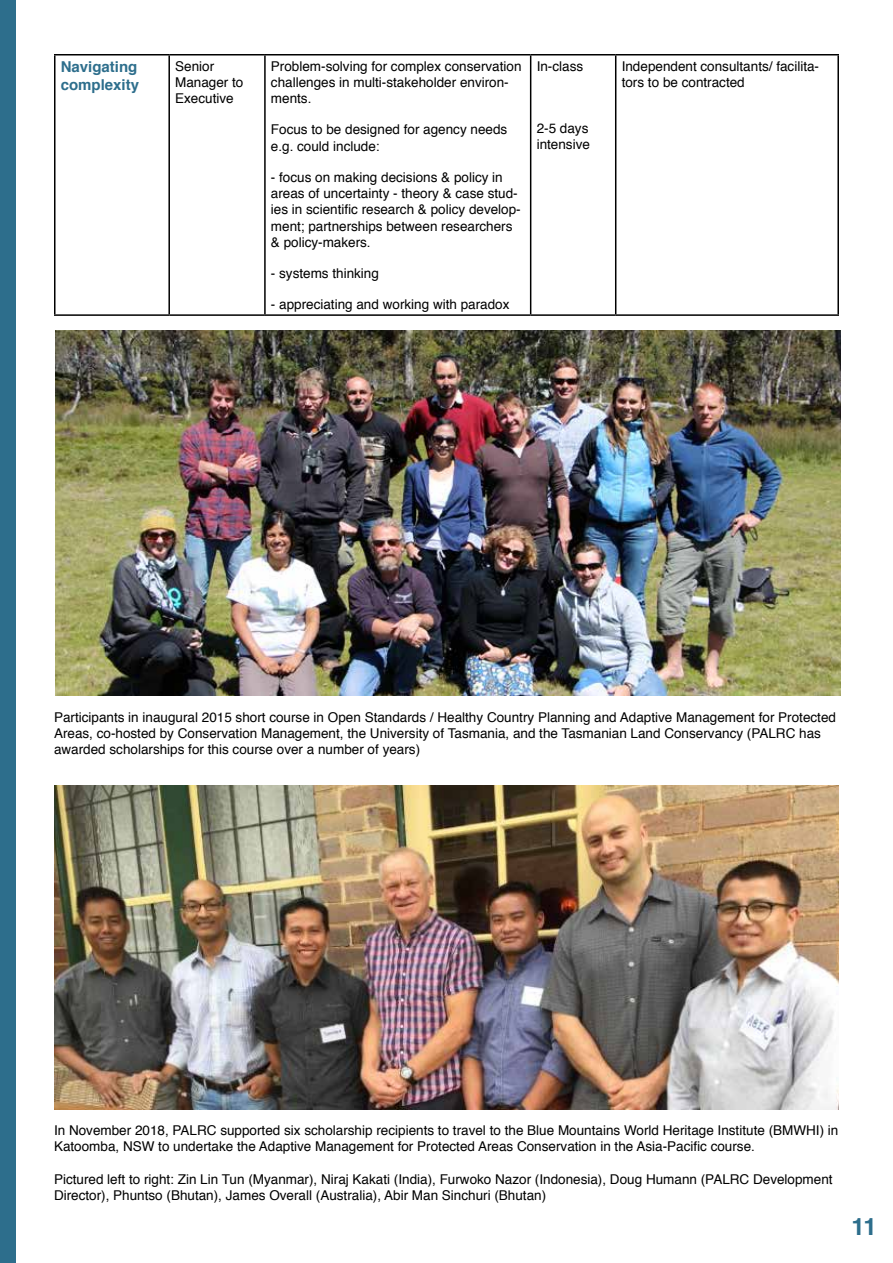
<style>
.page{position:relative;width:893px;height:1263px;background:#fff}
.page>*{position:absolute;margin:0;border:0;box-sizing:border-box;transform-origin:0 0}
.t1{font:700 24px "Helvetica";color:#2d6e8c}
.t2{font:700 15px/18px "Helvetica";color:#2d6e8c}
.t3{font:13.5px/16.2px "Helvetica";color:#000}
</style>
<div class="page">
<hr style="left:54px;top:54px;width:115px;height:2px;background:#000">
<hr style="left:54px;top:56px;width:2px;height:258px;background:#000">
<hr style="left:169px;top:54px;width:96px;height:2px;background:#000">
<hr style="left:168px;top:56px;width:2px;height:258px;background:#000">
<hr style="left:265px;top:54px;width:266px;height:2px;background:#000">
<hr style="left:264px;top:56px;width:2px;height:258px;background:#000">
<hr style="left:531px;top:54px;width:85px;height:2px;background:#000">
<hr style="left:530px;top:56px;width:1px;height:258px;background:#000">
<hr style="left:616px;top:54px;width:223px;height:2px;background:#000">
<hr style="left:615px;top:56px;width:1px;height:258px;background:#000">
<hr style="left:837px;top:56px;width:2px;height:258px;background:#000">
<hr style="left:54px;top:314px;width:115px;height:2px;background:#000">
<hr style="left:169px;top:314px;width:96px;height:2px;background:#000">
<hr style="left:265px;top:314px;width:266px;height:2px;background:#000">
<hr style="left:531px;top:314px;width:85px;height:2px;background:#000">
<hr style="left:616px;top:314px;width:223px;height:2px;background:#000">
<div style="left:0;top:0;width:16px;height:1263px;background:#2d6e8c"></div>
<img style="left:56px;top:330px;width:785px;height:365px">
<img style="left:54px;top:785px;width:785px;height:324px">
<p class="t2" style="left:61px;top:58px;width:80px">Navigating complexity</p>
<p class="t3" style="left:175px;top:58px;width:70px">Senior<br>Manager to<br>Executive</p>
<p class="t3" style="left:271px;top:58px;width:252px">Problem-solving for complex conservation challenges in multi-stakeholder environ&shy;ments.</p>
<p class="t3" style="left:271px;top:122px;width:238px">Focus to be designed for agency needs e.g. could include:</p>
<p class="t3" style="left:271px;top:169px;width:251px">- focus on making decisions &amp; policy in areas of uncertainty - theory &amp; case stud&shy;ies in scientific research &amp; policy develop&shy;ment; partnerships between researchers &amp; policy-makers.</p>
<p class="t3" style="left:271px;top:265px;width:110px">- systems thinking</p>
<p class="t3" style="left:271px;top:297px;width:240px">- appreciating and working with paradox</p>
<p class="t3" style="left:537px;top:58px;width:48px">In-class</p>
<p class="t3" style="left:537px;top:121px;width:55px">2-5 days intensive</p>
<p class="t3" style="left:622px;top:58px;width:199px">Independent consultants/ facilita&shy;tors to be contracted</p>
<p class="t3" style="left:54px;top:709px;width:783px">Participants in inaugural 2015 short course in Open Standards / Healthy Country Planning and Adaptive Management for Protected<br>Areas, co-hosted by Conservation Management, the University of Tasmania, and the Tasmanian Land Conservancy (PALRC has awarded scholarships for this course over a number of years)</p>
<p class="t3" style="left:54px;top:1123px;width:786px">In November 2018, PALRC supported six scholarship recipients to travel to the Blue Mountains World Heritage Institute (BMWHI) in<br>Katoomba, NSW to undertake the Adaptive Management for Protected Areas Conservation in the Asia-Pacific course.</p>
<p class="t3" style="left:54px;top:1171px;width:780px">Pictured left to right: Zin Lin Tun (Myanmar), Niraj Kakati (India), Furwoko Nazor (Indonesia), Doug Humann (PALRC Development<br>Director), Phuntso (Bhutan), James Overall (Australia), Abir Man Sinchuri (Bhutan)</p>
<h1 class="t1" style="left:851px;top:1208px;width:27px">11</h1>
</div>
